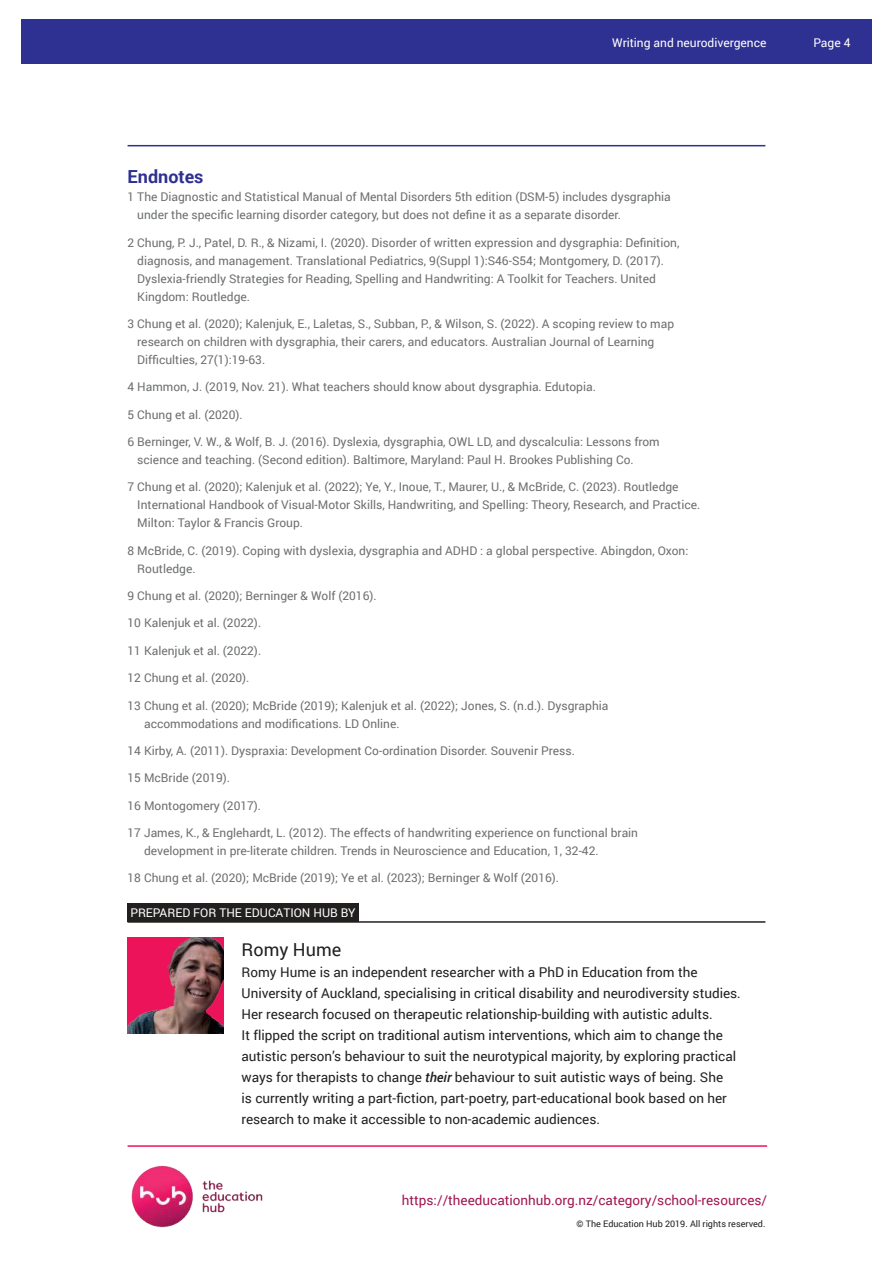
<style>
.page{position:relative;width:893px;height:1263px;background:#fff}
.page>*{position:absolute;margin:0;border:0;box-sizing:border-box;transform-origin:0 0}
.t1{font:700 18px "Roboto";color:#2e3092}
.t2{font:18px "Roboto";color:#221f1f}
.t3{font:13.5px/21px "Roboto";color:#221f1f}
.t4{font:13.5px "Roboto";color:#a11651}
.t5{font:12px/18px "Roboto";color:#6c6e70}
.t6{font:12px "Roboto";color:#fff}
.t7{font:9px "Roboto";color:#221f1f}
.s1{font-weight:500;font-style:italic}
</style>
<div class="page">
<img style="left:131px;top:1165px;width:132px;height:63px">
<hr style="left:128px;top:1145px;width:639px;height:2px;background:#ed135a">
<div style="left:21px;top:19px;width:851px;height:45px;background:#2e3092"></div>
<hr style="left:128px;top:145px;width:637px;height:1px;background:#2e3092">
<div style="left:128px;top:903px;width:231px;height:19px;background:#221f1f"></div>
<hr style="left:128px;top:921px;width:637px;height:2px;background:#221f1f">
<img style="left:128px;top:937px;width:96px;height:96px">
<p class="t6" style="left:612px;top:37px;width:156px">Writing and neurodivergence</p>
<p class="t6" style="left:813px;top:37px;width:39px">Page 4</p>
<h1 class="t1" style="left:128px;top:169px;width:78px">Endnotes</h1>
<p class="t5" style="left:137px;top:189px;width:535px;text-indent:-10px">1 The Diagnostic and Statistical Manual of Mental Disorders 5th edition (DSM-5) includes dysgraphia under the speci昀椀c learning disorder category, but does not de昀椀ne it as a separate disorder.</p>
<p class="t5" style="left:137px;top:233px;width:544px;text-indent:-10px">2 Chung, P. J., Patel, D. R., &amp; Nizami, I. (2020). Disorder of written expression and dysgraphia: De昀椀nition, diagnosis, and management. Translational Pediatrics, 9(Suppl 1):S46-S54; Montgomery, D. (2017).<br>Dyslexia-friendly Strategies for Reading, Spelling and Handwriting: A Toolkit for Teachers. United Kingdom: Routledge.</p>
<p class="t5" style="left:137px;top:315px;width:538px;text-indent:-10px">3 Chung et al. (2020); Kalenjuk, E., Laletas, S., Subban, P., &amp; Wilson, S. (2022). A scoping review to map research on children with dysgraphia, their carers, and educators. Australian Journal of Learning<br>Di昀케culties, 27(1):19-63.</p>
<p class="t5" style="left:128px;top:379px;width:470px">4 Hammon, J. (2019, Nov. 21). What teachers should know about dysgraphia. Edutopia.</p>
<p class="t5" style="left:128px;top:406px;width:117px">5 Chung et al. (2020).</p>
<p class="t5" style="left:137px;top:434px;width:524px;text-indent:-10px">6 Berninger, V. W., &amp; Wolf, B. J. (2016). Dyslexia, dysgraphia, OWL LD, and dyscalculia: Lessons from science and teaching. (Second edition). Baltimore, Maryland: Paul H. Brookes Publishing Co.</p>
<p class="t5" style="left:137px;top:478px;width:564px;text-indent:-10px">7 Chung et al. (2020); Kalenjuk et al. (2022); Ye, Y., Inoue, T., Maurer, U., &amp; McBride, C. (2023). Routledge<br>International Handbook of Visual-Motor Skills, Handwriting, and Spelling: Theory, Research, and Practice.<br>Milton: Taylor &amp; Francis Group.</p>
<p class="t5" style="left:137px;top:542px;width:553px;text-indent:-10px">8 McBride, C. (2019). Coping with dyslexia, dysgraphia and ADHD : a global perspective. Abingdon, Oxon:<br>Routledge.</p>
<p class="t5" style="left:128px;top:588px;width:251px">9 Chung et al. (2020); Berninger &amp; Wolf (2016).</p>
<p class="t5" style="left:128px;top:615px;width:135px">10 Kalenjuk et al. (2022).</p>
<p class="t5" style="left:128px;top:642px;width:135px">11 Kalenjuk et al. (2022).</p>
<p class="t5" style="left:128px;top:670px;width:123px">12 Chung et al. (2020).</p>
<p class="t5" style="left:144px;top:697px;width:466px;text-indent:-16px">13 Chung et al. (2020); McBride (2019); Kalenjuk et al. (2022); Jones, S. (n.d.). Dysgraphia accommodations and modi昀椀cations. LD Online.</p>
<p class="t5" style="left:128px;top:742px;width:449px">14 Kirby, A. (2011). Dyspraxia: Development Co-ordination Disorder. Souvenir Press.</p>
<p class="t5" style="left:128px;top:770px;width:104px">15 McBride (2019).</p>
<p class="t5" style="left:128px;top:797px;width:135px">16 Montogomery (2017).</p>
<p class="t5" style="left:144px;top:825px;width:496px;text-indent:-16px">17 James, K., &amp; Englehardt, L. (2012). The effects of handwriting experience on functional brain development in pre-literate children. Trends in Neuroscience and Education, 1, 32-42.</p>
<p class="t5" style="left:128px;top:870px;width:433px">18 Chung et al. (2020); McBride (2019); Ye et al. (2023); Berninger &amp; Wolf (2016).</p>
<p class="t6" style="left:130px;top:904px;width:227px">PREPARED FOR THE EDUCATION HUB BY</p>
<h1 class="t2" style="left:242px;top:942px;width:101px">Romy Hume</h1>
<p class="t3" style="left:242px;top:963px;width:501px">Romy Hume is an independent researcher with a PhD in Education from the University of Auckland, specialising in critical disability and neurodiversity studies.<br>Her research focused on therapeutic relationship-building with autistic adults.<br>It 昀氀ipped the script on traditional autism interventions, which aim to change the autistic person’s behaviour to suit the neurotypical majority, by exploring practical ways for therapists to change <span class="s1">their</span> behaviour to suit autistic ways of being. She<br>is currently writing a part-昀椀ction, part-poetry, part-educational book based on her research to make it accessible to non-academic audiences.</p>
<p class="t4" style="left:402px;top:1194px;width:367px">https://theeducationhub.org.nz/category/school-resources/</p>
<p class="t7" style="left:577px;top:1220px;width:190px">© The Education Hub 2019. All rights reserved.</p>
</div>
